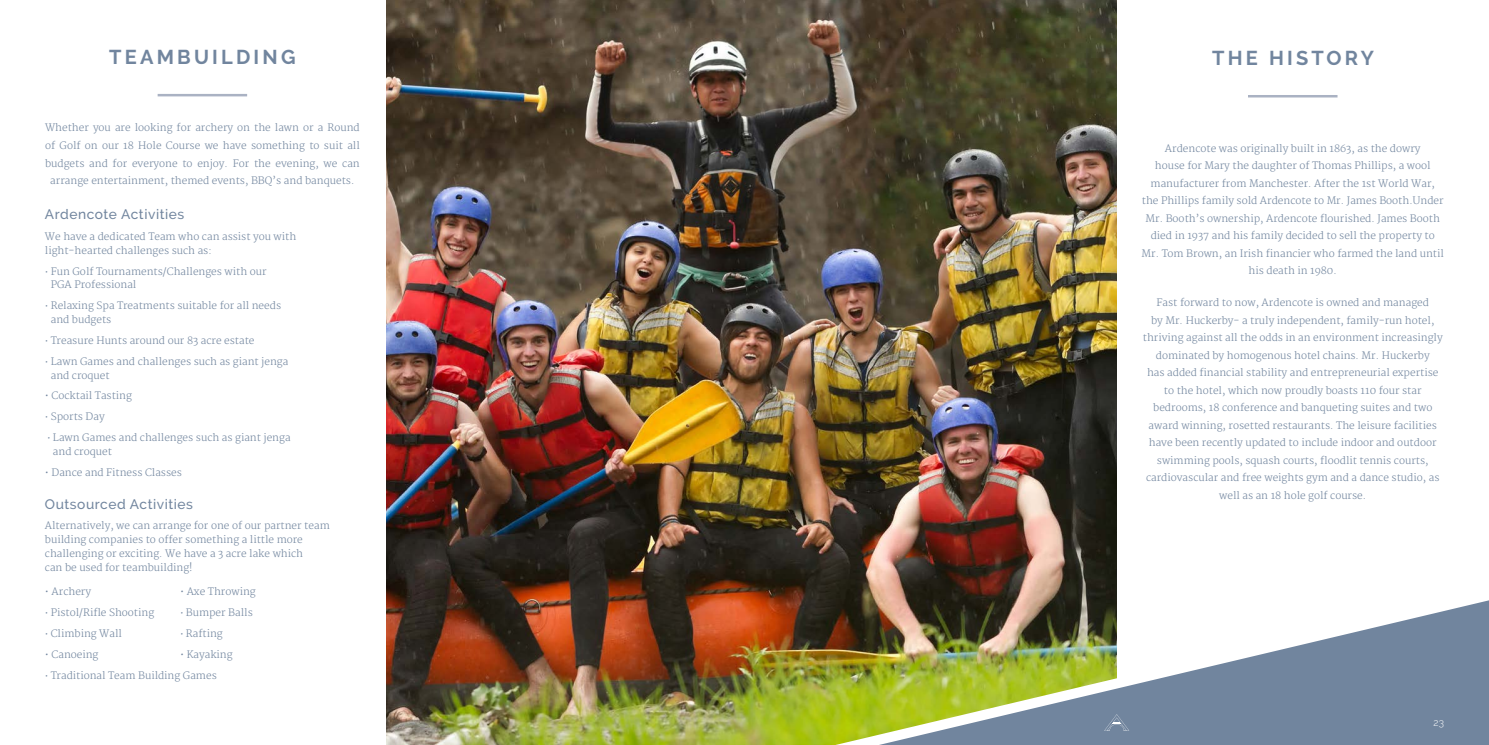
<style>
.page{position:relative;width:1489px;height:745px;background:#fff}
.page>*{position:absolute;margin:0;border:0;box-sizing:border-box;transform-origin:0 0}
.t1{font:700 20px "Raleway";letter-spacing:.16em;color:#71859e}
.t2{font:500 13.75px "Raleway";letter-spacing:.04em;color:#71859e}
.t3{font:300 10px/17.5px "Merriweather";color:#71859e}
.t4{font:300 10px "Raleway";color:#fff}
.s1{font-size:8.75px}
</style>
<div class="page">
<hr style="left:158px;top:94px;width:89px;height:2px;background:#aab2c3">
<hr style="left:1247px;top:95px;width:90px;height:2px;background:#aab2c3">
<img style="left:386px;top:0;width:730px;height:744px">
<img style="left:710px;top:578px;width:778px;height:166px">
<svg style="left:1104px;top:713px;width:25px;height:17px"></svg>
<h1 class="t1" style="left:109px;top:45px;width:188px">TEAMBUILDING</h1>
<p class="t3" style="left:45px;top:119px;width:316px;text-align:center">Whether you are looking for archery on the lawn or a Round of Golf on our 18 Hole Course we have something to suit all budgets and for everyone to enjoy. For the evening, we can arrange entertainment, themed events, BBQ’s and banquets.</p>
<h2 class="t2" style="left:45px;top:206px;width:141px">Ardencote Activities</h2>
<p class="t3" style="left:45px;top:230px;width:253px;line-height:13.8px">We have a dedicated Team who can assist you with light-hearted challenges such as:</p>
<p class="t3" style="left:51px;top:264px;width:217px;line-height:13.8px;text-indent:-6px"><span class="s1">•</span> Fun Golf Tournaments/Challenges with our<br>PGA Professional</p>
<p class="t3" style="left:51px;top:299px;width:232px;line-height:13.8px;text-indent:-6px"><span class="s1">•</span> Relaxing Spa Treatments suitable for all needs and budgets</p>
<p class="t3" style="left:45px;top:332px;width:211px"><span class="s1">•</span> Treasure Hunts around our 83 acre estate</p>
<p class="t3" style="left:51px;top:354px;width:239px;line-height:13.8px;text-indent:-6px"><span class="s1">•</span> Lawn Games and challenges such as giant jenga and croquet</p>
<p class="t3" style="left:45px;top:387px;width:88px">• Cocktail Tasting</p>
<p class="t3" style="left:45px;top:408px;width:61px"><span class="s1">•</span> Sports Day</p>
<p class="t3" style="left:53px;top:431px;width:239px;line-height:13.8px;text-indent:-6px"><span class="s1">•</span> Lawn Games and challenges such as giant jenga and croquet</p>
<p class="t3" style="left:45px;top:463px;width:138px">• Dance and Fitness Classes</p>
<h2 class="t2" style="left:45px;top:495px;width:150px">Outsourced Activities</h2>
<p class="t3" style="left:45px;top:519px;width:286px;line-height:13.8px">Alternatively, we can arrange for one of our partner team building companies to offer something a little more challenging or exciting. We have a 3 acre lake which<br>can be used for teambuilding!</p>
<p class="t3" style="left:45px;top:583px;width:48px">• Archery</p>
<p class="t3" style="left:180px;top:583px;width:77px">• Axe Throwing</p>
<p class="t3" style="left:45px;top:603px;width:111px"><span class="s1">•</span> Pistol/Rifle Shooting</p>
<p class="t3" style="left:180px;top:603px;width:74px"><span class="s1">•</span> Bumper Balls</p>
<p class="t3" style="left:45px;top:624px;width:78px"><span class="s1">•</span> Climbing Wall</p>
<p class="t3" style="left:180px;top:624px;width:44px"><span class="s1">•</span> Rafting</p>
<p class="t3" style="left:45px;top:645px;width:55px">• Canoeing</p>
<p class="t3" style="left:180px;top:645px;width:54px">• Kayaking</p>
<p class="t3" style="left:45px;top:666px;width:173px"><span class="s1">•</span> Traditional Team Building Games</p>
<h1 class="t1" style="left:1212px;top:46px;width:163px">THE HISTORY</h1>
<p class="t3" style="left:1141px;top:140px;width:304px;text-align:center">Ardencote was originally built in 1863, as the dowry<br>house for Mary the daughter of Thomas Phillips, a wool manufacturer from Manchester. After the 1st World War, the Phillips family sold Ardencote to Mr. James Booth.Under Mr. Booth’s ownership, Ardencote flourished. James Booth died in 1937 and his family decided to sell the property to Mr. Tom Brown, an Irish financier who farmed the land until his death in 1980.</p>
<p class="t3" style="left:1142px;top:294px;width:301px;text-align:center">Fast forward to now, Ardencote is owned and managed<br>by Mr. Huckerby- a truly independent, family-run hotel, thriving against all the odds in an environment increasingly dominated by homogenous hotel chains. Mr. Huckerby<br>has added financial stability and entrepreneurial expertise to the hotel, which now proudly boasts 110 four star bedrooms, 18 conference and banqueting suites and two award winning, rosetted restaurants. The leisure facilities have been recently updated to include indoor and outdoor swimming pools, squash courts, floodlit tennis courts, cardiovascular and free weights gym and a dance studio, as well as an 18 hole golf course.</p>
<p class="t4" style="left:1433px;top:716px;width:12px">23</p>
</div>
